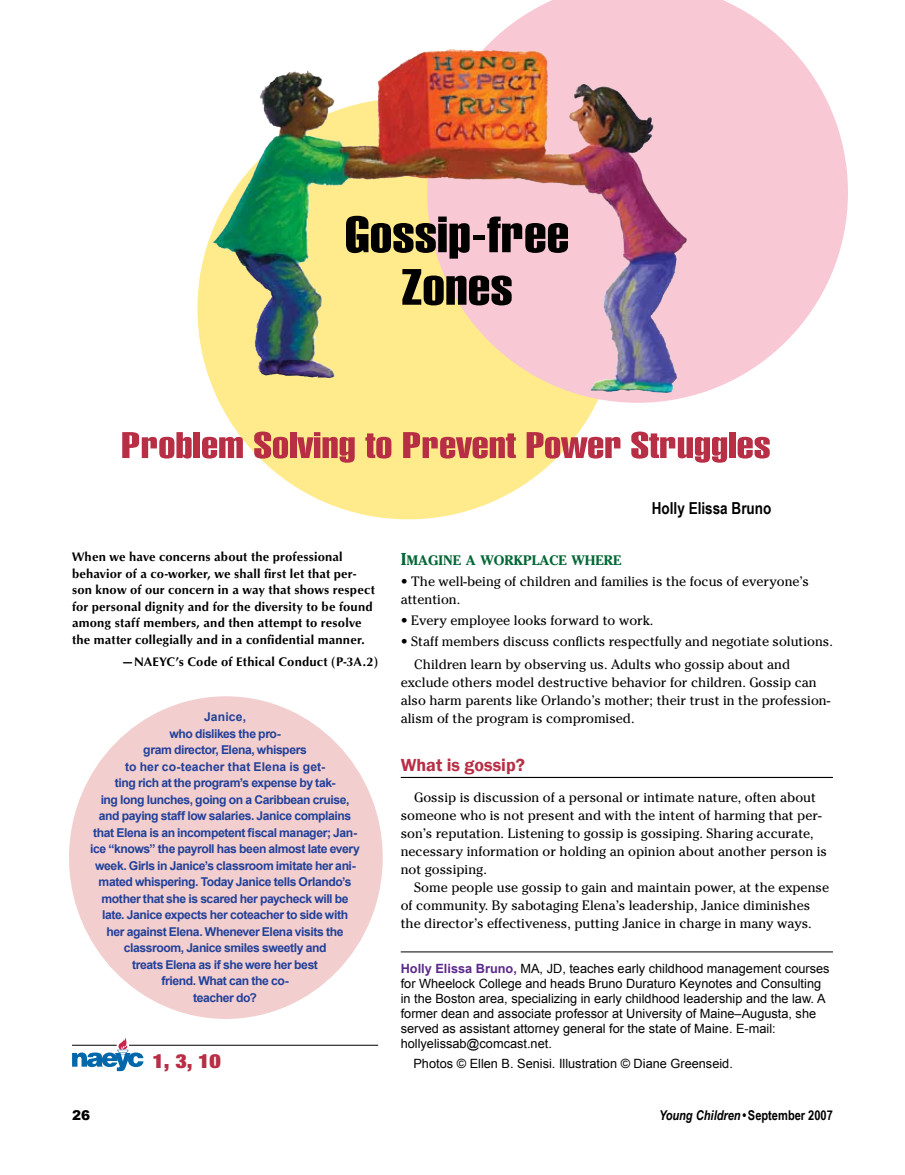
<style>
.page{position:relative;width:905px;height:1175px;background:#fff}
.page>*{position:absolute;margin:0;border:0;box-sizing:border-box;transform-origin:0 0}
.t1{font:49.5px/52.5px "Swiss 911 BT Extra Compressed";color:#000;text-align:center;scale:1.35 1}
.t2{font:36px "Swiss 911 BT Extra Compressed";color:#b82e45;scale:1.4 1}
.t3{font:20.4px "Sans Extra Black Condensed DTC";color:#b82e45;scale:1.14 1}
.t4{font:600 18px "Franklin Gothic";color:#b82e45}
.t5{font:700 16.5px "Arial Narrow";color:#000}
.t6{font:700 13.65px "Cheltenham";color:#036635}
.t7{font:13.5px/18px "Cheltenham";color:#000}
.t8{font:700 13.5px "Arial Narrow";color:#000}
.t9{font:900 13.5px "Arial";color:#000}
.t10{font:12.9px/16.5px "Optimum Bold DTC";letter-spacing:.01em;color:#000}
.t11{font:12.75px/15px "Arial";color:#000}
.t12{font:700 12.15px/16.5px "Arial";letter-spacing:-.035em;color:#21409a;text-align:center}
.s1{font-size:17.1px}
.s2{font-weight:700;color:#5b298a}
.s3{font-style:italic}
</style>
<div class="page">
<div style="left:69px;top:696px;width:313px;height:322px;background:#f2cece;border-radius:50%"></div>
<svg style="left:197px;top:98px;width:421px;height:421px;fill:#ffea8c"></svg>
<svg style="left:427px;top:0;width:421px;height:403px;fill:#f9c8d5"></svg>
<img style="left:449px;top:49px;width:141px;height:105px">
<hr style="left:400px;top:951px;width:432px;height:1px;background:#000">
<hr style="left:72px;top:1044px;width:306px;height:1px;background:#000">
<svg style="left:72px;top:1037px;width:71px;height:34px"></svg>
<hr style="left:400px;top:777px;width:432px;height:1px;background:#000">
<h1 class="t1" style="left:345px;top:209px;width:168px">Gossip-free<br>Zones</h1>
<h2 class="t2" style="left:121px;top:425px;width:465px">Problem Solving to Prevent Power Struggles</h2>
<p class="t10" style="left:72px;top:548px;width:304px">When we have concerns about the professional behavior of a co-worker, we shall first let that per&shy;son know of our concern in a way that shows respect for personal dignity and for the diversity to be found among staff members, and then attempt to resolve the matter collegially and in a confidential manner.</p>
<p class="t10" style="left:123px;top:653px;width:256px">—NAEYC’s Code of Ethical Conduct (P-3A.2)</p>
<p class="t12" style="left:90px;top:709px;width:271px">Janice,<br>who dislikes the pro-<br>gram director, Elena, whispers<br>to her co-teacher that Elena is get-<br>ting rich at the program’s expense by tak-<br>ing long lunches, going on a Caribbean cruise, and paying staff low salaries. Janice complains that Elena is an incompetent fiscal manager; Jan&shy;ice “knows” the payroll has been almost late every week. Girls in Janice’s classroom imitate her ani&shy;mated whispering. Today Janice tells Orlando’s mother that she is scared her paycheck will be late. Janice expects her coteacher to side with<br>her against Elena. Whenever Elena visits the classroom, Janice smiles sweetly and<br>treats Elena as if she were her best<br>friend. What can the co-<br>teacher do?</p>
<h3 class="t3" style="left:152px;top:1048px;width:61px">1, 3, 10</h3>
<p class="t5" style="left:651px;top:495px;width:121px">Holly Elissa Bruno</p>
<p class="t6" style="left:400px;top:551px;width:222px"><span class="s1">I</span>MAGINE A WORKPLACE WHERE</p>
<p class="t7" style="left:400px;top:572px;width:410px">• The well-being of children and families is the focus of everyone’s attention.</p>
<p class="t7" style="left:400px;top:611px;width:254px">• Every employee looks forward to work.</p>
<p class="t7" style="left:414px;top:629px;width:420px;line-height:23.2px;text-indent:-14px">• Staff members discuss conflicts respectfully and negotiate solutions.<br>Children learn by observing us. Adults who gossip about and</p>
<p class="t7" style="left:401px;top:673px;width:431px">exclude others model destructive behavior for children. Gossip can also harm parents like Orlando’s mother; their trust in the profession&shy;alism of the program is compromised.</p>
<h3 class="t4" style="left:400px;top:753px;width:126px">What is gossip?</h3>
<p class="t7" style="left:400px;top:788px;width:428px;text-indent:14px">Gossip is discussion of a personal or intimate nature, often about someone who is not present and with the intent of harming that per&shy;son’s reputation. Listening to gossip is gossiping. Sharing accurate, necessary information or holding an opinion about another person is not gossiping.</p>
<p class="t7" style="left:401px;top:878px;width:430px;text-indent:14px">Some people use gossip to gain and maintain power, at the expense of community. By sabotaging Elena’s leadership, Janice diminishes the director’s effectiveness, putting Janice in charge in many ways.</p>
<p class="t11" style="left:400px;top:961px;width:430px"><span class="s2">Holly Elissa Bruno,</span> MA, JD, teaches early childhood management courses for Wheelock College and heads Bruno Duraturo Keynotes and Consulting in the Boston area, specializing in early childhood leadership and the law. A former dean and associate professor at University of Maine–Augusta, she served as assistant attorney general for the state of Maine. E-mail: hollyelissab@comcast.net.</p>
<p class="t11" style="left:413px;top:1056px;width:321px">Photos © Ellen B. Senisi. Illustration © Diane Greenseid.</p>
<p class="t9" style="left:72px;top:1105px;width:20px">26</p>
<p class="t8" style="left:659px;top:1105px;width:175px"><span class="s3">Young Children</span> • September 2007</p>
</div>
